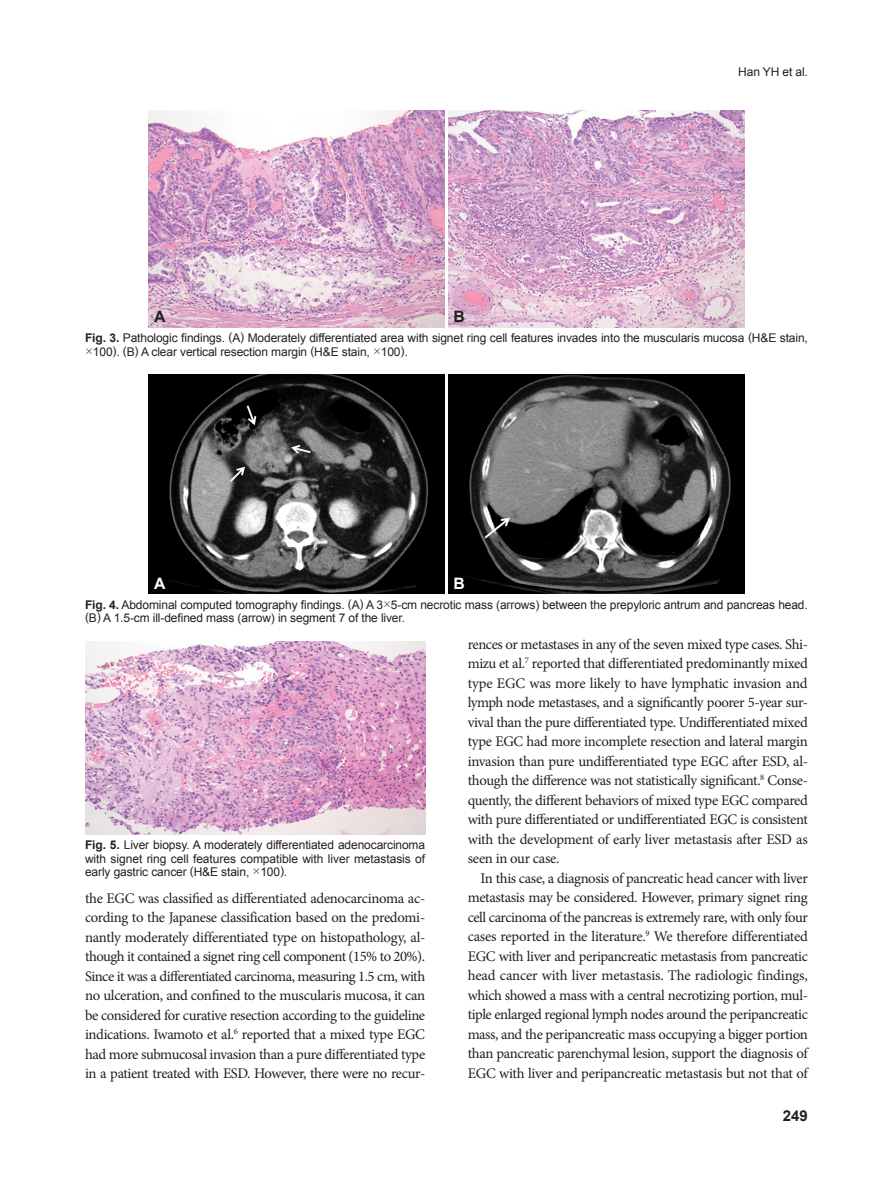
<style>
.page{position:relative;width:893px;height:1191px;background:#fff}
.page>*{position:absolute;margin:0;border:0;box-sizing:border-box;transform-origin:0 0}
.t1{font:700 15.75px "Arial";color:#231f20}
.t2{font:700 15.75px "Arial";color:#fff}
.t3{font:700 15px "Arial";color:#231f20}
.본문{font:14.7px/19.5px "Minion Pro";letter-spacing:-.025em;color:#231f20;text-align:justify}
.그림제목{font:12px/13.5px "Arial";letter-spacing:-.01em;color:#231f20}
.s1{font-weight:700}
.s2{font-family:"Garamond"}
</style>
<div class="page">
<img style="left:149px;top:111px;width:295px;height:216px">
<img style="left:449px;top:111px;width:295px;height:216px">
<img style="left:149px;top:374px;width:295px;height:220px">
<img style="left:449px;top:374px;width:295px;height:220px">
<img style="left:85px;top:641px;width:340px;height:193px">
<p class="그림제목" style="left:738px;top:65px;width:71px">Han YH et al.</p>
<p class="t1" style="left:154px;top:306px;width:13px">A</p>
<p class="t1" style="left:454px;top:306px;width:13px">B</p>
<p class="그림제목" style="left:85px;top:331px;width:724px"><span class="s1">Fig. 3.</span> Pathologic findings. (A) Moderately differentiated area with signet ring cell features invades into the muscularis mucosa (H&amp;E stain, <span class="s2">×</span>100). (B) A clear vertical resection margin (H&amp;E stain, <span class="s2">×</span>100).</p>
<p class="t2" style="left:154px;top:573px;width:13px">A</p>
<p class="t2" style="left:454px;top:573px;width:13px">B</p>
<p class="그림제목" style="left:85px;top:598px;width:724px"><span class="s1">Fig. 4.</span> Abdominal computed tomography findings. (A) A 3<span class="s2">×</span>5-cm necrotic mass (arrows) between the prepyloric antrum and pancreas head. (B) A 1.5-cm ill-defined mass (arrow) in segment 7 of the liver.</p>
<p class="그림제목" style="left:85px;top:838px;width:342px;text-align:justify"><span class="s1">Fig. 5.</span> Liver biopsy. A moderately differentiated adenocarcinoma with signet ring cell features compatible with liver metastasis of early gastric cancer (H&amp;E stain, <span class="s2">×</span>100).</p>
<p class="본문" style="left:85px;top:888px;width:342px">the EGC was classified as differentiated adenocarcinoma ac&shy;cording to the Japanese classification based on the predomi&shy;nantly moderately differentiated type on histopathology, al&shy;though it contained a signet ring cell component (15% to 20%).<br>Since it was a differentiated carcinoma, measuring 1.5 cm, with no ulceration, and confined to the muscularis mucosa, it can be considered for curative resection according to the guideline indications. Iwamoto et al.<sup>6</sup> reported that a mixed type EGC had more submucosal invasion than a pure differentiated type in a patient treated with ESD. However, there were no recur-</p>
<p class="본문" style="left:468px;top:634px;width:342px">rences or metastases in any of the seven mixed type cases. Shi&shy;mizu et al.<sup>7</sup> reported that differentiated predominantly mixed type EGC was more likely to have lymphatic invasion and lymph node metastases, and a significantly poorer 5-year sur&shy;vival than the pure differentiated type. Undifferentiated mixed type EGC had more incomplete resection and lateral margin invasion than pure undifferentiated type EGC after ESD, al&shy;though the difference was not statistically significant.<sup>8</sup> Conse&shy;quently, the different behaviors of mixed type EGC compared with pure differentiated or undifferentiated EGC is consistent with the development of early liver metastasis after ESD as seen in our case.</p>
<p class="본문" style="left:468px;top:868px;width:342px;text-indent:13px">In this case, a diagnosis of pancreatic head cancer with liver metastasis may be considered. However, primary signet ring cell carcinoma of the pancreas is extremely rare, with only four cases reported in the literature.<sup>9</sup> We therefore differentiated EGC with liver and peripancreatic metastasis from pancreatic head cancer with liver metastasis. The radiologic findings, which showed a mass with a central necrotizing portion, mul&shy;tiple enlarged regional lymph nodes around the peripancreatic mass, and the peripancreatic mass occupying a bigger portion than pancreatic parenchymal lesion, support the diagnosis of EGC with liver and peripancreatic metastasis but not that of</p>
<p class="t3" style="left:783px;top:1105px;width:27px">249</p>
</div>
